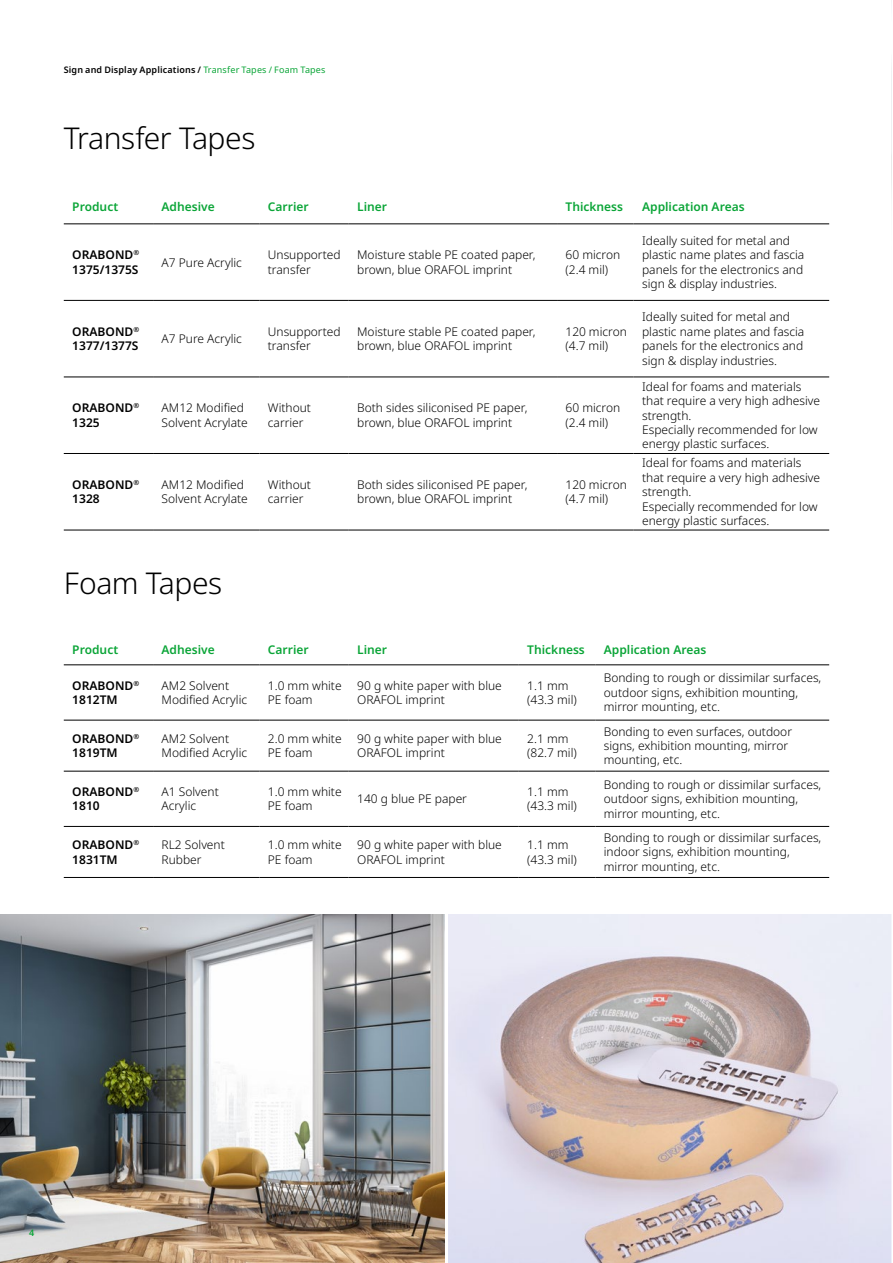
<style>
.page{position:relative;width:893px;height:1263px;background:#fff}
.page>*{position:absolute;margin:0;border:0;box-sizing:border-box;transform-origin:0 0}
.t1{font:300 30px "Noto Sans";letter-spacing:-.015em;color:#000}
.t2{font:300 12px/14.4px "Noto Sans";color:#000}
.t3{font:600 12px/14.4px "Noto Sans";color:#000}
.t4{font:600 12px "Noto Sans";color:#0aa537}
.t5{font:600 9px "Noto Sans";letter-spacing:.015em;color:#000}
.t6{font:600 9px "Noto Sans";color:#0aa537}
.s1{font-weight:400;color:#0aa537}
</style>
<div class="page">
<img style="left:448px;top:914px;width:443px;height:349px">
<img style="left:0;top:914px;width:445px;height:349px">
<hr style="left:64px;top:224px;width:89px;height:1px;background:#000">
<hr style="left:153px;top:224px;width:106px;height:1px;background:#000">
<hr style="left:259px;top:224px;width:90px;height:1px;background:#000">
<hr style="left:349px;top:224px;width:208px;height:1px;background:#000">
<hr style="left:557px;top:224px;width:77px;height:1px;background:#000">
<hr style="left:634px;top:224px;width:195px;height:1px;background:#000">
<hr style="left:64px;top:300px;width:89px;height:1px;background:#000">
<hr style="left:153px;top:300px;width:106px;height:1px;background:#000">
<hr style="left:259px;top:300px;width:90px;height:1px;background:#000">
<hr style="left:349px;top:300px;width:208px;height:1px;background:#000">
<hr style="left:557px;top:300px;width:77px;height:1px;background:#000">
<hr style="left:634px;top:300px;width:195px;height:1px;background:#000">
<hr style="left:64px;top:377px;width:89px;height:1px;background:#000">
<hr style="left:153px;top:377px;width:106px;height:1px;background:#000">
<hr style="left:259px;top:377px;width:90px;height:1px;background:#000">
<hr style="left:349px;top:377px;width:208px;height:1px;background:#000">
<hr style="left:557px;top:377px;width:77px;height:1px;background:#000">
<hr style="left:634px;top:377px;width:195px;height:1px;background:#000">
<hr style="left:64px;top:453px;width:89px;height:1px;background:#000">
<hr style="left:153px;top:453px;width:106px;height:1px;background:#000">
<hr style="left:259px;top:453px;width:90px;height:1px;background:#000">
<hr style="left:349px;top:453px;width:208px;height:1px;background:#000">
<hr style="left:557px;top:453px;width:77px;height:1px;background:#000">
<hr style="left:634px;top:453px;width:195px;height:1px;background:#000">
<hr style="left:64px;top:530px;width:89px;height:1px;background:#000">
<hr style="left:153px;top:530px;width:106px;height:1px;background:#000">
<hr style="left:259px;top:530px;width:90px;height:1px;background:#000">
<hr style="left:349px;top:530px;width:208px;height:1px;background:#000">
<hr style="left:557px;top:530px;width:77px;height:1px;background:#000">
<hr style="left:634px;top:530px;width:195px;height:1px;background:#000">
<hr style="left:64px;top:665px;width:89px;height:1px;background:#000">
<hr style="left:153px;top:665px;width:106px;height:1px;background:#000">
<hr style="left:259px;top:665px;width:90px;height:1px;background:#000">
<hr style="left:349px;top:665px;width:170px;height:1px;background:#000">
<hr style="left:519px;top:665px;width:76px;height:1px;background:#000">
<hr style="left:595px;top:665px;width:234px;height:1px;background:#000">
<hr style="left:64px;top:720px;width:89px;height:1px;background:#000">
<hr style="left:153px;top:720px;width:106px;height:1px;background:#000">
<hr style="left:259px;top:720px;width:90px;height:1px;background:#000">
<hr style="left:349px;top:720px;width:170px;height:1px;background:#000">
<hr style="left:519px;top:720px;width:76px;height:1px;background:#000">
<hr style="left:595px;top:720px;width:234px;height:1px;background:#000">
<hr style="left:64px;top:771px;width:89px;height:1px;background:#000">
<hr style="left:153px;top:771px;width:106px;height:1px;background:#000">
<hr style="left:259px;top:771px;width:90px;height:1px;background:#000">
<hr style="left:349px;top:771px;width:170px;height:1px;background:#000">
<hr style="left:519px;top:771px;width:76px;height:1px;background:#000">
<hr style="left:595px;top:771px;width:234px;height:1px;background:#000">
<hr style="left:64px;top:826px;width:89px;height:1px;background:#000">
<hr style="left:153px;top:826px;width:106px;height:1px;background:#000">
<hr style="left:259px;top:826px;width:90px;height:1px;background:#000">
<hr style="left:349px;top:826px;width:170px;height:1px;background:#000">
<hr style="left:519px;top:826px;width:76px;height:1px;background:#000">
<hr style="left:595px;top:826px;width:234px;height:1px;background:#000">
<hr style="left:64px;top:877px;width:89px;height:1px;background:#000">
<hr style="left:153px;top:877px;width:106px;height:1px;background:#000">
<hr style="left:259px;top:877px;width:90px;height:1px;background:#000">
<hr style="left:349px;top:877px;width:170px;height:1px;background:#000">
<hr style="left:519px;top:877px;width:76px;height:1px;background:#000">
<hr style="left:595px;top:877px;width:234px;height:1px;background:#000">
<p class="t5" style="left:64px;top:64px;width:263px">Sign and Display Applications / <span class="s1">Transfer Tapes / Foam Tapes</span></p>
<h1 class="t1" style="left:64px;top:117px;width:193px">Transfer Tapes</h1>
<p class="t4" style="left:72px;top:198px;width:47px">Product</p>
<p class="t4" style="left:162px;top:198px;width:55px">Adhesive</p>
<p class="t4" style="left:268px;top:198px;width:42px">Carrier</p>
<p class="t4" style="left:357px;top:198px;width:31px">Liner</p>
<p class="t4" style="left:566px;top:198px;width:59px">Thickness</p>
<p class="t4" style="left:642px;top:198px;width:104px">Application Areas</p>
<p class="t3" style="left:72px;top:248px;width:68px">ORABOND<sup>®<br></sup>1375/1375S</p>
<p class="t2" style="left:162px;top:255px;width:82px">A7 Pure Acrylic</p>
<p class="t2" style="left:268px;top:248px;width:74px">Unsupported transfer</p>
<p class="t2" style="left:357px;top:248px;width:180px">Moisture stable PE coated paper, brown, blue ORAFOL imprint</p>
<p class="t2" style="left:566px;top:248px;width:56px">60 micron (2.4 mil)</p>
<p class="t2" style="left:642px;top:234px;width:164px">Ideally suited for metal and plastic name plates and fascia panels for the electronics and sign &amp; display industries.</p>
<p class="t3" style="left:72px;top:325px;width:68px">ORABOND<sup>®<br></sup>1377/1377S</p>
<p class="t2" style="left:162px;top:332px;width:82px">A7 Pure Acrylic</p>
<p class="t2" style="left:268px;top:325px;width:74px">Unsupported transfer</p>
<p class="t2" style="left:357px;top:325px;width:180px">Moisture stable PE coated paper, brown, blue ORAFOL imprint</p>
<p class="t2" style="left:566px;top:325px;width:63px">120 micron (4.7 mil)</p>
<p class="t3" style="left:72px;top:401px;width:68px">ORABOND<sup>®<br></sup>1325</p>
<p class="t2" style="left:162px;top:401px;width:88px">AM12 Modified<br>Solvent Acrylate</p>
<p class="t2" style="left:268px;top:401px;width:45px">Without carrier</p>
<p class="t2" style="left:357px;top:401px;width:172px">Both sides siliconised PE paper, brown, blue ORAFOL imprint</p>
<p class="t2" style="left:566px;top:401px;width:56px">60 micron (2.4 mil)</p>
<p class="t3" style="left:72px;top:478px;width:68px">ORABOND<sup>®<br></sup>1328</p>
<p class="t2" style="left:162px;top:478px;width:88px">AM12 Modified<br>Solvent Acrylate</p>
<p class="t2" style="left:268px;top:478px;width:45px">Without carrier</p>
<p class="t2" style="left:357px;top:478px;width:172px">Both sides siliconised PE paper, brown, blue ORAFOL imprint</p>
<p class="t2" style="left:566px;top:478px;width:63px">120 micron (4.7 mil)</p>
<p class="t2" style="left:642px;top:310px;width:164px">Ideally suited for metal and plastic name plates and fascia panels for the electronics and sign &amp; display industries.</p>
<p class="t2" style="left:642px;top:379px;width:180px">Ideal for foams and materials that require a very high adhesive strength.<br>Especially recommended for low energy plastic surfaces.</p>
<p class="t2" style="left:642px;top:456px;width:180px">Ideal for foams and materials that require a very high adhesive strength.<br>Especially recommended for low energy plastic surfaces.</p>
<h1 class="t1" style="left:64px;top:562px;width:160px">Foam Tapes</h1>
<p class="t4" style="left:72px;top:641px;width:47px">Product</p>
<p class="t4" style="left:162px;top:641px;width:55px">Adhesive</p>
<p class="t4" style="left:268px;top:641px;width:42px">Carrier</p>
<p class="t4" style="left:357px;top:641px;width:31px">Liner</p>
<p class="t4" style="left:527px;top:641px;width:59px">Thickness</p>
<p class="t4" style="left:604px;top:641px;width:104px">Application Areas</p>
<p class="t3" style="left:72px;top:678px;width:68px">ORABOND<sup>®<br></sup>1812TM</p>
<p class="t2" style="left:162px;top:678px;width:87px">AM2 Solvent<br>Modified Acrylic</p>
<p class="t2" style="left:268px;top:678px;width:75px">1.0 mm white<br>PE foam</p>
<p class="t2" style="left:357px;top:678px;width:146px">90 g white paper with blue<br>ORAFOL imprint</p>
<p class="t2" style="left:527px;top:678px;width:51px">1.1 mm (43.3 mil)</p>
<p class="t2" style="left:604px;top:671px;width:219px">Bonding to rough or dissimilar surfaces, outdoor signs, exhibition mounting, mirror mounting, etc.</p>
<p class="t3" style="left:72px;top:731px;width:68px">ORABOND<sup>®<br></sup>1819TM</p>
<p class="t2" style="left:162px;top:731px;width:87px">AM2 Solvent<br>Modified Acrylic</p>
<p class="t2" style="left:268px;top:731px;width:75px">2.0 mm white<br>PE foam</p>
<p class="t2" style="left:357px;top:731px;width:146px">90 g white paper with blue<br>ORAFOL imprint</p>
<p class="t2" style="left:527px;top:731px;width:51px">2.1 mm (82.7 mil)</p>
<p class="t2" style="left:604px;top:724px;width:190px">Bonding to even surfaces, outdoor signs, exhibition mounting, mirror mounting, etc.</p>
<p class="t3" style="left:72px;top:785px;width:68px">ORABOND<sup>®<br></sup>1810</p>
<p class="t2" style="left:162px;top:785px;width:59px">A1 Solvent<br>Acrylic</p>
<p class="t2" style="left:268px;top:785px;width:75px">1.0 mm white<br>PE foam</p>
<p class="t2" style="left:357px;top:792px;width:111px">140 g blue PE paper</p>
<p class="t2" style="left:527px;top:785px;width:51px">1.1 mm (43.3 mil)</p>
<p class="t2" style="left:604px;top:777px;width:219px">Bonding to rough or dissimilar surfaces, outdoor signs, exhibition mounting, mirror mounting, etc.</p>
<p class="t3" style="left:72px;top:838px;width:68px">ORABOND<sup>®<br></sup>1831TM</p>
<p class="t2" style="left:162px;top:838px;width:65px">RL2 Solvent<br>Rubber</p>
<p class="t2" style="left:268px;top:838px;width:75px">1.0 mm white<br>PE foam</p>
<p class="t2" style="left:357px;top:838px;width:146px">90 g white paper with blue<br>ORAFOL imprint</p>
<p class="t2" style="left:527px;top:838px;width:51px">1.1 mm (43.3 mil)</p>
<p class="t2" style="left:604px;top:831px;width:219px">Bonding to rough or dissimilar surfaces, indoor signs, exhibition mounting, mirror mounting, etc.</p>
<p class="t6" style="left:29px;top:1226px;width:7px">4</p>
</div>
